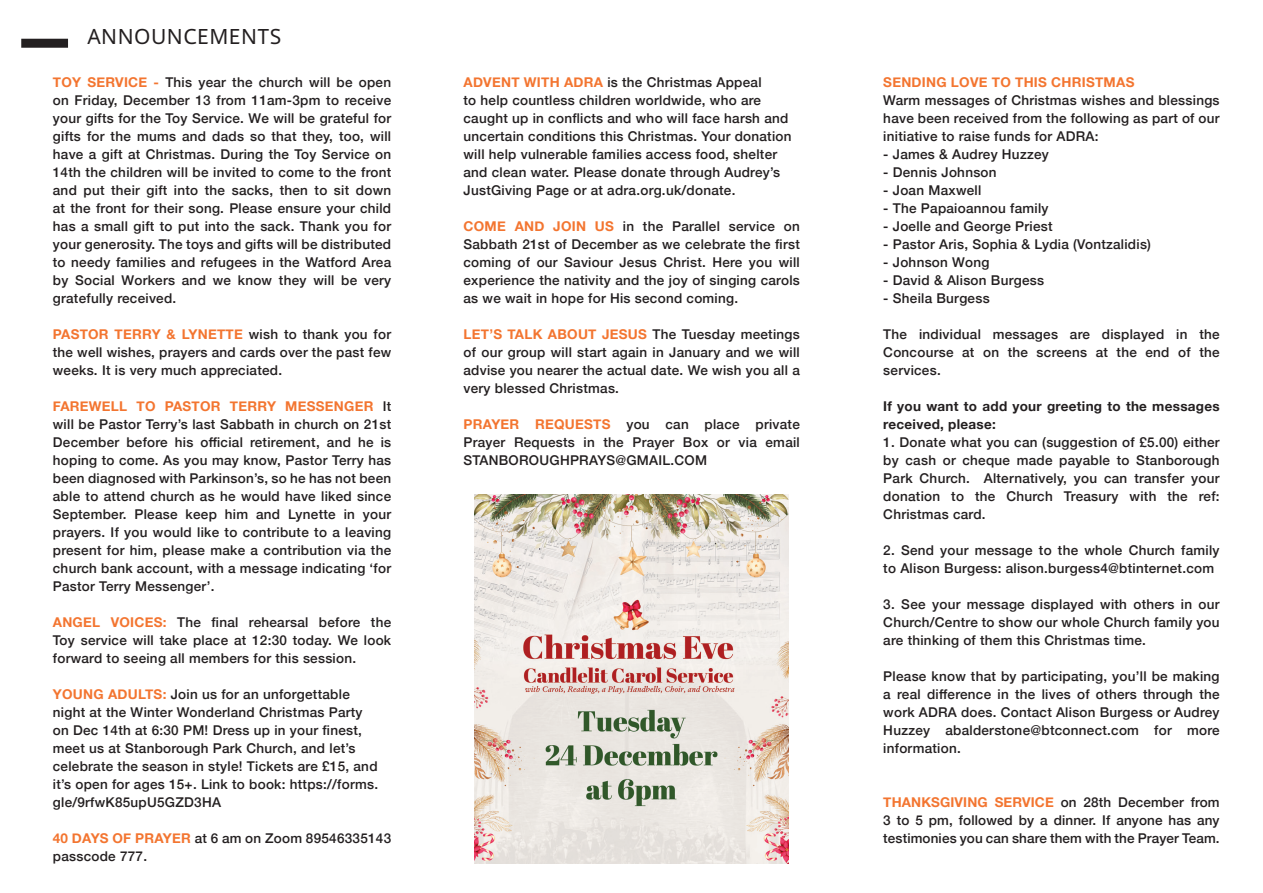
<style>
.page{position:relative;width:1263px;height:893px;background:#fff}
.page>*{position:absolute;margin:0;border:0;box-sizing:border-box;transform-origin:0 0}
.t1{font:21px "Advent Sans Beta";letter-spacing:.025em;color:#231f20}
.t2{font:500 13.5px/18px "Helvetica Neue";letter-spacing:.02em;color:#231f20;text-align:justify}
.t3{font:700 13.5px/18px "Helvetica Neue";letter-spacing:.02em;color:#231f20}
.t4{font:700 13.5px "Helvetica Neue";letter-spacing:.02em;color:#f37530}
.s1{font-weight:700;color:#f37530}
</style>
<div class="page">
<div style="left:21px;top:39px;width:47px;height:9px;background:#231f20"></div>
<img style="left:474px;top:494px;width:315px;height:369px">
<h1 class="t1" style="left:87px;top:21px;width:195px">ANNOUNCEMENTS</h1>
<p class="t2" style="left:53px;top:72px;width:340px"><span class="s1">TOY SERVICE -</span> This year the church will be open on Friday, December 13 from 11am-3pm to receive your gifts for the Toy Service. We will be grateful for gifts for the mums and dads so that they, too, will have a gift at Christmas. During the Toy Service on 14th the children will be invited to come to the front and put their gift into the sacks, then to sit down at the front for their song. Please ensure your child has a small gift to put into the sack. Thank you for your generosity. The toys and gifts will be distributed to needy families and refugees in the Watford Area by Social Workers and we know they will be very gratefully received.</p>
<p class="t2" style="left:53px;top:324px;width:340px"><span class="s1">PASTOR TERRY &amp; LYNETTE</span> wish to thank you for the well wishes, prayers and cards over the past few weeks. It is very much appreciated.</p>
<p class="t2" style="left:53px;top:396px;width:340px"><span class="s1">FAREWELL TO PASTOR TERRY MESSENGER</span> It will be Pastor Terry’s last Sabbath in church on 21st December before his official retirement, and he is hoping to come. As you may know, Pastor Terry has been diagnosed with Parkinson’s, so he has not been able to attend church as he would have liked since September. Please keep him and Lynette in your prayers. If you would like to contribute to a leaving present for him, please make a contribution via the church bank account, with a message indicating ‘for Pastor Terry Messenger’.</p>
<p class="t2" style="left:53px;top:612px;width:340px"><span class="s1">ANGEL VOICES:</span> The final rehearsal before the Toy service will take place at 12:30 today. We look forward to seeing all members for this session.</p>
<p class="t2" style="left:53px;top:684px;width:327px;text-align:left"><span class="s1">YOUNG ADULTS:</span> Join us for an unforgettable night at the Winter Wonderland Christmas Party on Dec 14th at 6:30 PM! Dress up in your finest, meet us at Stanborough Park Church, and let’s celebrate the season in style! Tickets are £15, and it’s open for ages 15+. Link to book: https://forms. gle/9rfwK85upU5GZD3HA</p>
<p class="t2" style="left:53px;top:828px;width:340px"><span class="s1">40 DAYS OF PRAYER</span> at 6 am on Zoom 89546335143 passcode 777.</p>
<p class="t2" style="left:463px;top:72px;width:330px;text-align:left"><span class="s1">ADVENT WITH ADRA</span> is the Christmas Appeal<br>to help countless children worldwide, who are caught up in conflicts and who will face harsh and uncertain conditions this Christmas. Your donation will help vulnerable families access food, shelter and clean water. Please donate through Audrey’s JustGiving Page or at adra.org.uk/donate.</p>
<p class="t2" style="left:463px;top:216px;width:338px"><span class="s1">COME AND JOIN US</span> in the Parallel service on Sabbath 21st of December as we celebrate the first coming of our Saviour Jesus Christ. Here you will experience the nativity and the joy of singing carols as we wait in hope for His second coming.</p>
<p class="t2" style="left:463px;top:324px;width:338px"><span class="s1">LET’S TALK ABOUT JESUS</span> The Tuesday meetings of our group will start again in January and we will advise you nearer the actual date. We wish you all a very blessed Christmas.</p>
<p class="t2" style="left:463px;top:414px;width:338px"><span class="s1">PRAYER REQUESTS</span> you can place private Prayer Requests in the Prayer Box or via email STANBOROUGHPRAYS@GMAIL.COM</p>
<p class="t4" style="left:883px;top:72px;width:253px">SENDING LOVE TO THIS CHRISTMAS</p>
<p class="t2" style="left:883px;top:90px;width:338px">Warm messages of Christmas wishes and blessings have been received from the following as part of our initiative to raise funds for ADRA:</p>
<p class="t2" style="left:883px;top:144px;width:167px">- James &amp; Audrey Huzzey</p>
<p class="t2" style="left:883px;top:162px;width:115px">- Dennis Johnson</p>
<p class="t2" style="left:883px;top:180px;width:100px">- Joan Maxwell</p>
<p class="t2" style="left:883px;top:198px;width:167px">- The Papaioannou family</p>
<p class="t2" style="left:883px;top:216px;width:171px">- Joelle and George Priest</p>
<p class="t2" style="left:883px;top:234px;width:269px">- Pastor Aris, Sophia &amp; Lydia (Vontzalidis)</p>
<p class="t2" style="left:883px;top:252px;width:108px">- Johnson Wong</p>
<p class="t2" style="left:883px;top:270px;width:162px">- David &amp; Alison Burgess</p>
<p class="t2" style="left:883px;top:288px;width:108px">- Sheila Burgess</p>
<p class="t2" style="left:883px;top:324px;width:338px">The individual messages are displayed in the Concourse at on the screens at the end of the services.</p>
<p class="t3" style="left:883px;top:398px;width:338px">If you want to add your greeting to the messages received, please:</p>
<p class="t2" style="left:883px;top:432px;width:338px">1. Donate what you can (suggestion of £5.00) either by cash or cheque made payable to Stanborough Park Church. Alternatively, you can transfer your donation to the Church Treasury with the ref:<br>Christmas card.</p>
<p class="t2" style="left:883px;top:540px;width:338px">2. Send your message to the whole Church family to Alison Burgess: alison.burgess4@btinternet.com</p>
<p class="t2" style="left:883px;top:594px;width:338px">3. See your message displayed with others in our Church/Centre to show our whole Church family you are thinking of them this Christmas time.</p>
<p class="t2" style="left:883px;top:666px;width:338px">Please know that by participating, you’ll be making a real difference in the lives of others through the work ADRA does. Contact Alison Burgess or Audrey Huzzey abalderstone@btconnect.com for more information.</p>
<p class="t2" style="left:883px;top:792px;width:338px"><span class="s1">THANKSGIVING SERVICE</span> on 28th December from 3 to 5 pm, followed by a dinner. If anyone has any testimonies you can share them with the Prayer Team.</p>
</div>
